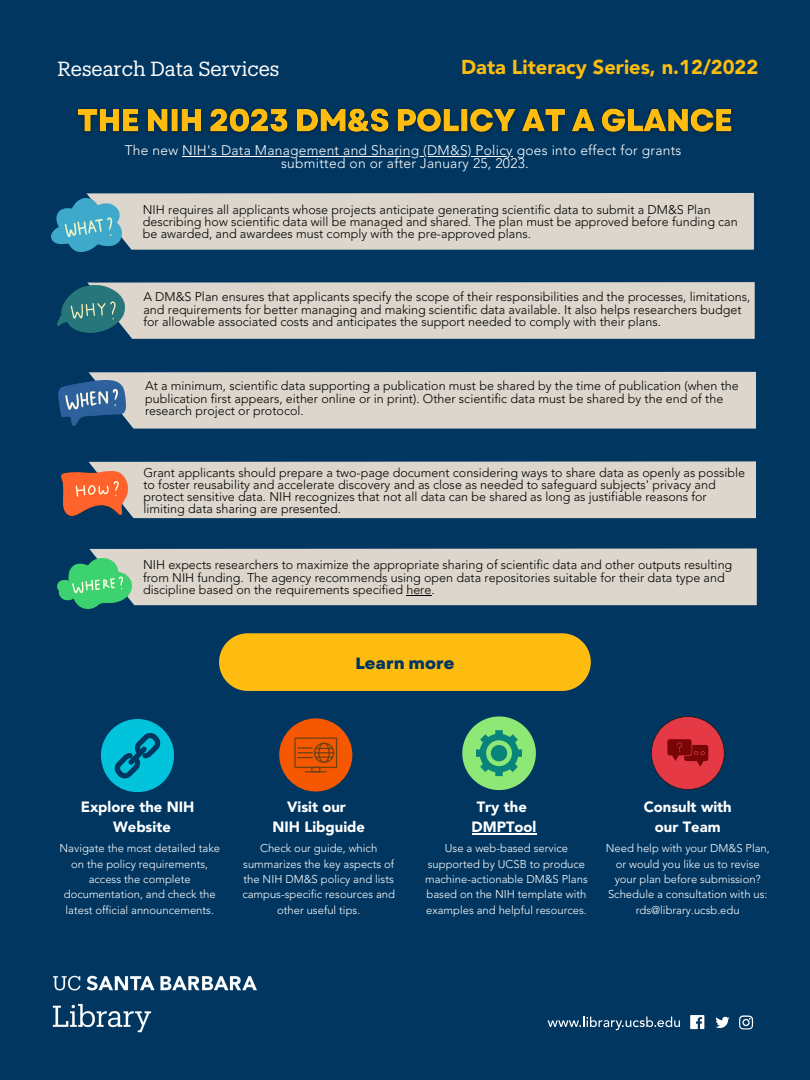
<style>
.page{position:relative;width:810px;height:1080px;background:#003660}
.page>*{position:absolute;margin:0;border:0;box-sizing:border-box;transform-origin:0 0}
.t1{font:900 20px "Avenir LT Std";color:#febc11}
.t2{font:20px "Produkt";color:#fff}
.t3{font:800 16.25px "Garet";color:#003660}
.t4{font:900 14.81px/20.6px "Avenir LT Std";color:#fff;text-align:center}
.t5{font:300 13.75px/13.6px "Avenir LT Std";letter-spacing:.02em;color:#fff;text-align:center}
.t6{font:300 12.56px/12.2px "Avenir LT Std";color:#000}
.t7{font:300 11.25px/15.5px "Avenir LT Std";color:#fff;text-align:center}
</style>
<div class="page">
<img style="left:52px;top:975px;width:205px;height:58px">
<svg style="left:690px;top:1015px;width:14px;height:14px"></svg>
<svg style="left:715px;top:1016px;width:14px;height:13px"></svg>
<svg style="left:739px;top:1015px;width:14px;height:14px"></svg>
<svg style="left:548px;top:1017px;width:132px;height:13px"></svg>
<div style="left:87px;top:193px;width:667px;height:57px;background:#dcd6cc"></div>
<svg style="left:716px;top:204px;width:35px;height:36px"></svg>
<svg style="left:669px;top:204px;width:35px;height:36px"></svg>
<div style="left:87px;top:282px;width:668px;height:57px;background:#dcd6cc"></div>
<svg style="left:716px;top:294px;width:36px;height:35px"></svg>
<svg style="left:669px;top:294px;width:36px;height:35px"></svg>
<div style="left:89px;top:372px;width:667px;height:57px;background:#dcd6cc"></div>
<svg style="left:718px;top:383px;width:35px;height:36px"></svg>
<svg style="left:671px;top:383px;width:35px;height:36px"></svg>
<div style="left:89px;top:461px;width:667px;height:57px;background:#dcd6cc"></div>
<svg style="left:718px;top:473px;width:35px;height:35px"></svg>
<svg style="left:671px;top:473px;width:35px;height:35px"></svg>
<div style="left:89px;top:548px;width:668px;height:57px;background:#dcd6cc"></div>
<svg style="left:719px;top:560px;width:35px;height:35px"></svg>
<svg style="left:672px;top:560px;width:35px;height:35px"></svg>
<img style="left:62px;top:472px;width:66px;height:44px">
<img style="left:52px;top:199px;width:69px;height:53px">
<img style="left:57px;top:286px;width:67px;height:46px">
<img style="left:57px;top:558px;width:75px;height:50px">
<img style="left:59px;top:381px;width:66px;height:44px">
<svg style="left:101px;top:719px;width:73px;height:73px"></svg>
<div style="left:651px;top:716px;width:73px;height:74px;background:#e63946;border-radius:50%"></div>
<div style="left:651px;top:716px;width:73px;height:74px;border:1px solid #231f20;border-radius:50%"></div>
<svg style="left:667px;top:739px;width:41px;height:28px"></svg>
<div style="left:279px;top:718px;width:73px;height:74px;background:#f55800;border-radius:50%"></div>
<svg style="left:294px;top:737px;width:43px;height:35px"></svg>
<svg style="left:462px;top:716px;width:74px;height:74px"></svg>
<div style="left:219px;top:633px;width:372px;height:58px;background:#febc11"></div>
<hr style="left:182px;top:156px;width:39px;height:1px;background:#fff">
<hr style="left:221px;top:156px;width:292px;height:1px;background:#fff">
<img style="left:77px;top:108px;width:655px;height:26px">
<svg style="left:406px;top:595px;width:25px;height:1px"></svg>
<hr style="left:472px;top:833px;width:64px;height:2px;background:#fff">
<h1 class="t2" style="left:58px;top:60px;width:223px">Research Data Services</h1>
<h1 class="t1" style="left:461px;top:59px;width:299px">Data Literacy Series, n.12/2022</h1>
<p class="t5" style="left:125px;top:144px;width:558px">The new NIH's Data Management and Sharing (DM&amp;S) Policy goes into effect for grants submitted on or after January 25, 2023.</p>
<p class="t6" style="left:143px;top:205px;width:596px">NIH requires all applicants whose projects anticipate generating scientific data to submit a DM&amp;S Plan describing how scientific data will be managed and shared. The plan must be approved before funding can be awarded, and awardees must comply with the pre-approved plans.</p>
<p class="t6" style="left:143px;top:292px;width:608px">A DM&amp;S Plan ensures that applicants specify the scope of their responsibilities and the processes, limitations, and requirements for better managing and making scientific data available. It also helps researchers budget for allowable associated costs and anticipates the support needed to comply with their plans.</p>
<p class="t6" style="left:145px;top:381px;width:595px">At a minimum, scientific data supporting a publication must be shared by the time of publication (when the publication first appears, either online or in print). Other scientific data must be shared by the end of the research project or protocol.</p>
<p class="t6" style="left:143px;top:468px;width:603px">Grant applicants should prepare a two-page document considering ways to share data as openly as possible to foster reusability and accelerate discovery and as close as needed to safeguard subjects' privacy and protect sensitive data. NIH recognizes that not all data can be shared as long as justifiable reasons for limiting data sharing are presented.</p>
<p class="t6" style="left:143px;top:560px;width:591px">NIH expects researchers to maximize the appropriate sharing of scientific data and other outputs resulting from NIH funding. The agency recommends using open data repositories suitable for their data type and discipline based on the requirements specified here.</p>
<p class="t3" style="left:355px;top:652px;width:101px">Learn more</p>
<p class="t4" style="left:81px;top:798px;width:115px">Explore the NIH<br>Website</p>
<p class="t4" style="left:644px;top:798px;width:89px">Consult with our Team</p>
<p class="t4" style="left:272px;top:798px;width:94px">Visit our<br>NIH Libguide</p>
<p class="t4" style="left:472px;top:798px;width:66px">Try the<br>DMPTool</p>
<p class="t7" style="left:60px;top:841px;width:162px">Navigate the most detailed take on the policy requirements, access the complete documentation, and check the latest official announcements.</p>
<p class="t7" style="left:242px;top:841px;width:154px">Check our guide, which summarizes the key aspects of the NIH DM&amp;S policy and lists campus-specific resources and other useful tips.</p>
<p class="t7" style="left:425px;top:841px;width:164px">Use a web-based service supported by UCSB to produce machine-actionable DM&amp;S Plans based on the NIH template with examples and helpful resources.</p>
<p class="t7" style="left:606px;top:841px;width:166px">Need help with your DM&amp;S Plan, or would you like us to revise your plan before submission?<br>Schedule a consultation with us: rds@library.ucsb.edu</p>
</div>
